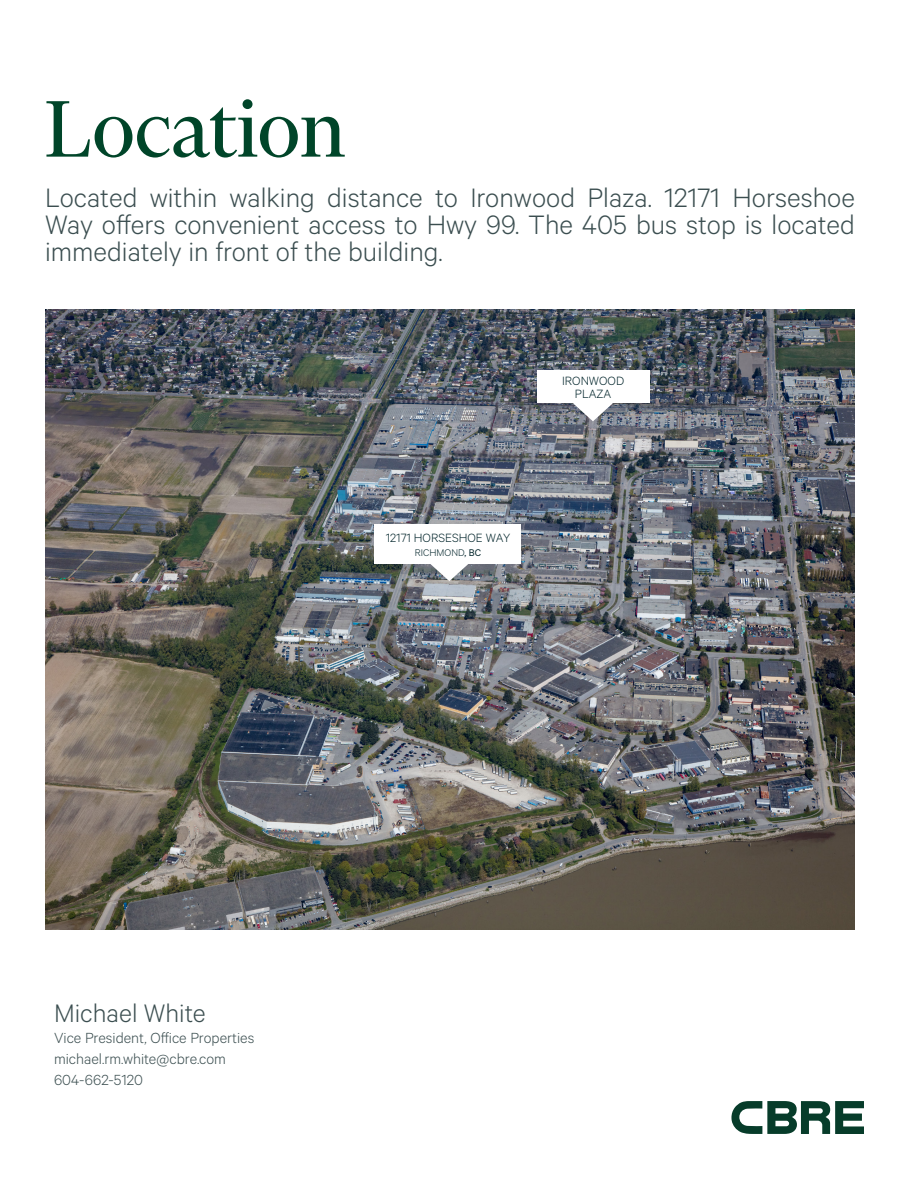
<style>
.page{position:relative;width:918px;height:1188px;background:#fff}
.page>*{position:absolute;margin:0;border:0;box-sizing:border-box;transform-origin:0 0}
.t1{font:91.5px "Financier Display";color:#004529}
.t2{font:300 30px/27px "Calibre";color:#3b4e50;text-align:justify}
.t3{font:300 28.5px "Calibre";color:#3b4e50}
.t4{font:300 16.5px/21px "Calibre";color:#3b4e50}
.t5{font:300 13.5px/13px "Calibre";color:#00242a;text-align:center}
.t6{font:300 10.95px "Calibre";color:#00242a}
.s1{font-weight:400}
</style>
<div class="page">
<img style="left:45px;top:309px;width:810px;height:621px">
<svg style="left:731px;top:1101px;width:133px;height:33px"></svg>
<div style="left:374px;top:524px;width:146px;height:39px;background:#fff"></div>
<svg style="left:430px;top:563px;width:39px;height:18px"></svg>
<div style="left:537px;top:370px;width:112px;height:33px;background:#fff"></div>
<svg style="left:573px;top:403px;width:40px;height:18px"></svg>
<p class="t1" style="left:45px;top:81px;width:302px">Location</p>
<p class="t2" style="left:45px;top:183px;width:812px">Located within walking distance to Ironwood Plaza. 12171 Horseshoe Way offers convenient access to Hwy 99. The 405 bus stop is located immediately in front of the building.</p>
<p class="t5" style="left:562px;top:374px;width:64px">IRONWOOD<br>PLAZA</p>
<p class="t5" style="left:386px;top:531px;width:126px">12171 HORSESHOE WAY</p>
<p class="t6" style="left:415px;top:546px;width:68px">RICHMOND<span class="s1">, BC</span></p>
<p class="t3" style="left:54px;top:997px;width:153px">Michael White</p>
<p class="t4" style="left:54px;top:1027px;width:202px">Vice President, Office Properties</p>
<p class="t4" style="left:54px;top:1048px;width:174px">michael.rm.white@cbre.com<br>604-662-5120</p>
</div>
